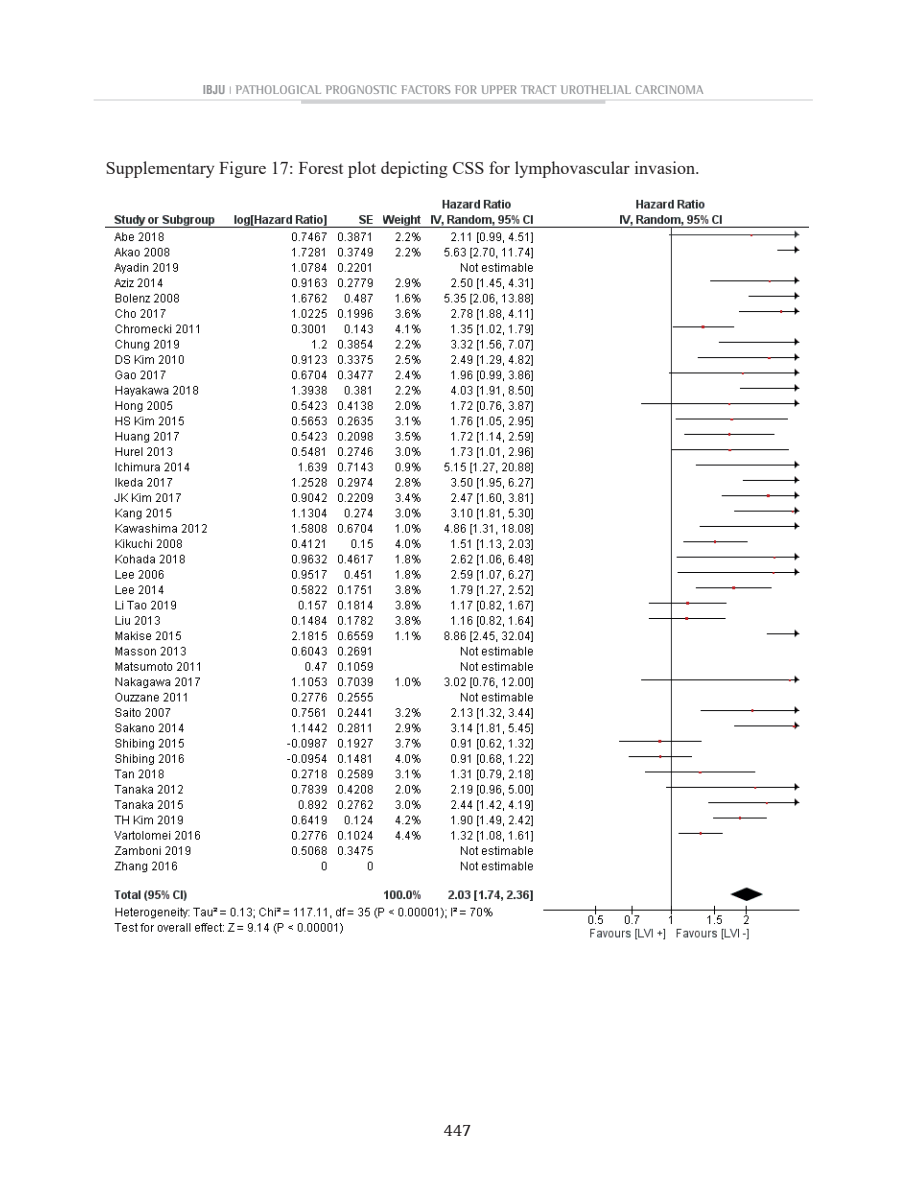
<style>
.page{position:relative;width:898px;height:1200px;background:#fff}
.page>*{position:absolute;margin:0;border:0;box-sizing:border-box;transform-origin:0 0}
.t1{font:18px "Times New Roman";color:#231f20}
.t2{font:18px "Rotis Serif";color:#231f20}
.t3{font:700 12.75px "Rotis Semi Serif";color:#939598}
.s1{font-family:"Helvetica";font-stretch:condensed;font-size:12px}
</style>
<div class="page">
<hr style="left:94px;top:99px;width:718px;height:2px;background:#dcdddf">
<hr style="left:301px;top:100px;width:304px;height:4px;background:#d1d2d4">
<img style="left:106px;top:199px;width:702px;height:741px">
<p class="t3" style="left:203px;top:82px;width:502px"><span class="s1">IBJU</span> <sup>|</sup> PATHOLOGICAL PROGNOSTIC FACTORS FOR UPPER TRACT UROTHELIAL CARCINOMA</p>
<p class="t1" style="left:106px;top:155px;width:595px">Supplementary Figure 17: Forest plot depicting CSS for lymphovascular invasion.</p>
<p class="t2" style="left:443px;top:1119px;width:30px">447</p>
</div>
